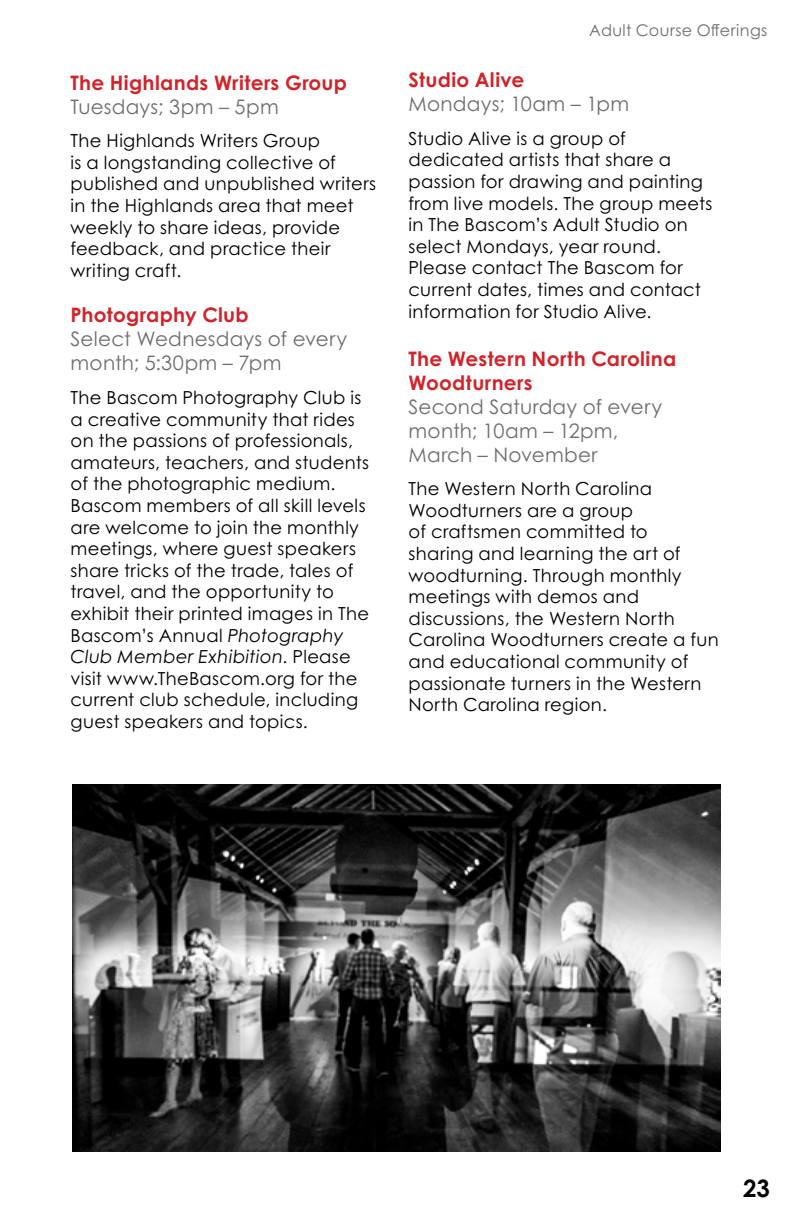
<style>
.page{position:relative;width:792px;height:1224px;background:#fff}
.page>*{position:absolute;margin:0;border:0;box-sizing:border-box;transform-origin:0 0}
.t1{font:700 24px "Century Gothic Pro";color:#000}
.t2{font:20px/24px "Century Gothic Pro";letter-spacing:.01em;color:#6d6e71}
.t3{font:700 20px/24px "Century Gothic Pro";letter-spacing:.015em;color:#d2232a}
.t4{font:18px/21.6px "Century Gothic Pro";letter-spacing:.02em;color:#000}
.t5{font:16px "Century Gothic Pro";letter-spacing:.025em;color:#6d6e71}
.s1{font-style:italic}
</style>
<div class="page">
<img style="left:73px;top:785px;width:648px;height:367px">
<p class="t3" style="left:71px;top:70px;width:278px">The Highlands Writers Group</p>
<p class="t2" style="left:71px;top:94px;width:210px">Tuesdays; 3pm – 5pm</p>
<p class="t4" style="left:71px;top:130px;width:307px">The Highlands Writers Group<br>is a longstanding collective of published and unpublished writers in the Highlands area that meet weekly to share ideas, provide feedback, and practice their writing craft.</p>
<p class="t3" style="left:71px;top:303px;width:180px">Photography Club</p>
<p class="t2" style="left:71px;top:327px;width:278px">Select Wednesdays of every month; 5:30pm – 7pm</p>
<p class="t4" style="left:71px;top:386px;width:300px">The Bascom Photography Club is a creative community that rides on the passions of professionals, amateurs, teachers, and students of the photographic medium.<br>Bascom members of all skill levels are welcome to join the monthly meetings, where guest speakers share tricks of the trade, tales of travel, and the opportunity to exhibit their printed images in The<br>Bascom’s Annual <span class="s1">Photography<br>Club Member Exhibition</span>. Please visit www.TheBascom.org for the current club schedule, including guest speakers and topics.</p>
<p class="t5" style="left:589px;top:21px;width:180px">Adult Course Offerings</p>
<p class="t3" style="left:409px;top:68px;width:117px">Studio Alive</p>
<p class="t2" style="left:409px;top:92px;width:222px">Mondays; 10am – 1pm</p>
<p class="t4" style="left:409px;top:127px;width:306px">Studio Alive is a group of dedicated artists that share a passion for drawing and painting from live models. The group meets in The Bascom’s Adult Studio on select Mondays, year round.<br>Please contact The Bascom for current dates, times and contact information for Studio Alive.</p>
<p class="t3" style="left:409px;top:346px;width:269px">The Western North Carolina<br>Woodturners</p>
<p class="t2" style="left:409px;top:394px;width:255px">Second Saturday of every month; 10am – 12pm,<br>March – November</p>
<p class="t4" style="left:409px;top:478px;width:312px">The Western North Carolina<br>Woodturners are a group<br>of craftsmen committed to<br>sharing and learning the art of woodturning. Through monthly meetings with demos and discussions, the Western North<br>Carolina Woodturners create a fun and educational community of passionate turners in the Western<br>North Carolina region.</p>
<h1 class="t1" style="left:743px;top:1173px;width:28px">23</h1>
</div>
